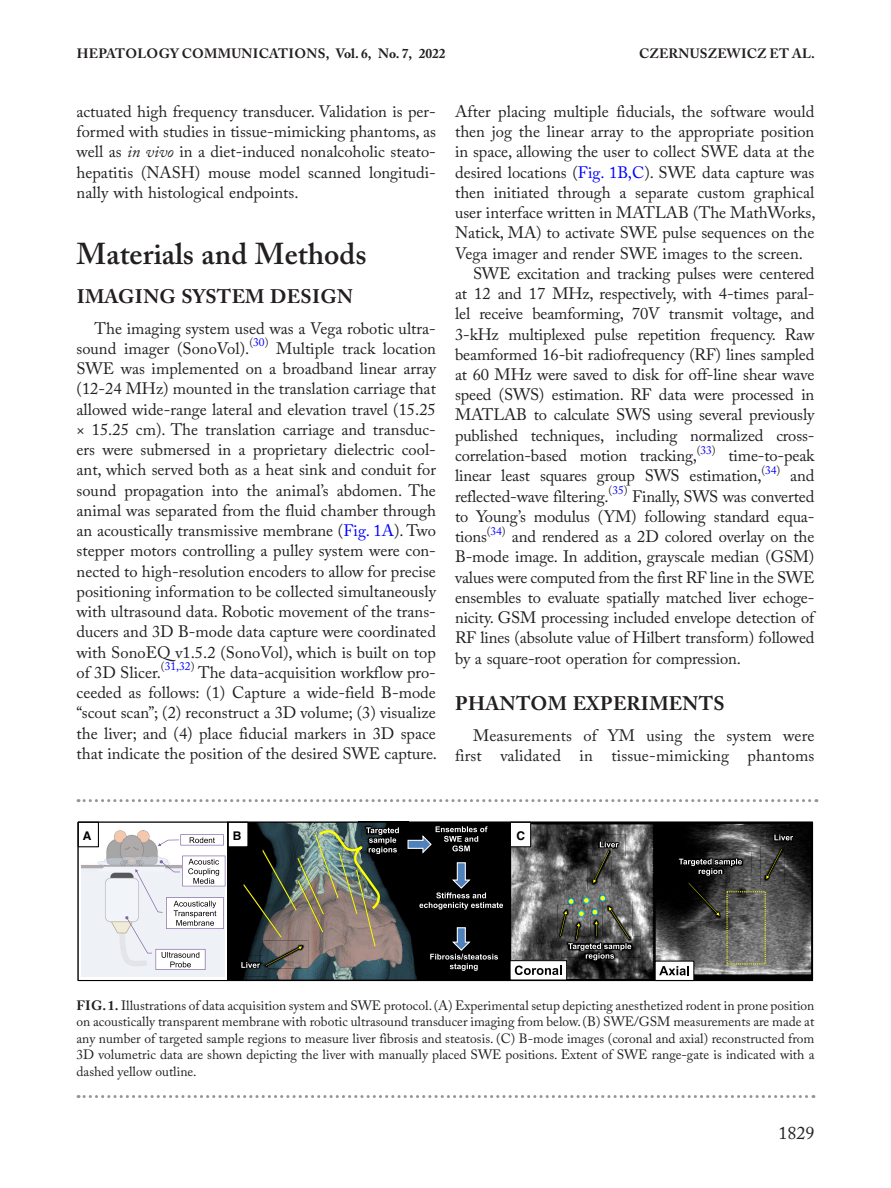
<style>
.page{position:relative;width:891px;height:1188px;background:#fff}
.page>*{position:absolute;margin:0;border:0;box-sizing:border-box;transform-origin:0 0}
.t1{font:600 30px "Adobe Caslon Pro";color:#231f20}
.t2{font:700 19.5px "Adobe Caslon Pro";letter-spacing:.015em;color:#231f20}
.t3{font:18px "Adobe Caslon Pro";color:#231f20}
.t4{font:16.5px/20.2px "Adobe Caslon Pro";letter-spacing:-.01em;color:#231f20;text-align:justify}
.t5{font:16.5px/20.2px "Adobe Caslon Pro";letter-spacing:.01em;color:#231f20;text-align:right}
.t6{font:13.5px/16.5px "Adobe Caslon Pro";color:#231f20;text-align:justify}
.t7{font:700 13.5px "Adobe Caslon Pro";letter-spacing:.015em;color:#231f20}
.t8{font:700 12px "Helvetica";color:#000}
.s1{font-style:italic}
.s2{color:#00f}
.s3{font-weight:700}
</style>
<div class="page">
<svg style="left:78px;top:1095px;width:736px;height:3px"></svg>
<svg style="left:78px;top:822px;width:735px;height:160px;background:#696a69"></svg>
<svg style="left:78px;top:799px;width:739px;height:3px"></svg>
<p class="t7" style="left:77px;top:45px;width:370px">HEPATOLOGY COMMUNICATIONS, VOL. 6, NO. 7, 2022</p>
<p class="t7" style="left:639px;top:45px;width:177px">CZERNUSZEWICZ ET AL.</p>
<p class="t4" style="left:77px;top:101px;width:361px">actuated high frequency transducer. Validation is per&shy;formed with studies in tissue-mimicking phantoms, as well as <span class="s1">in vivo</span> in a diet-induced nonalcoholic steato&shy;hepatitis (NASH) mouse model scanned longitudi&shy;nally with histological endpoints.</p>
<h1 class="t1" style="left:77px;top:236px;width:291px">Materials and Methods</h1>
<p class="t2" style="left:77px;top:285px;width:15px">IMAGING</p>
<p class="t2" style="left:182px;top:285px;width:15px">SYSTEM</p>
<p class="t2" style="left:270px;top:285px;width:31px">DESIGN</p>
<p class="t4" style="left:77px;top:318px;width:361px;text-indent:18px">The imaging system used was a Vega robotic ultra&shy;sound imager (SonoVol).<sup>(</sup><sup>30</sup><sup>)</sup></p>
<p class="t4" style="left:77px;top:338px;width:362px;text-indent:200px">Multiple track location SWE was implemented on a broadband linear array (12-24 MHz) mounted in the translation carriage that allowed wide-range lateral and elevation travel (15.25 × 15.25 cm). The translation carriage and transduc&shy;ers were submersed in a proprietary dielectric cool&shy;ant, which served both as a heat sink and conduit for sound propagation into the animal’s abdomen. The animal was separated from the fluid chamber through an acoustically transmissive membrane (<span class="s2">Fig. 1A</span>). Two stepper motors controlling a pulley system were con&shy;nected to high-resolution encoders to allow for precise positioning information to be collected simultaneously with ultrasound data. Robotic movement of the trans&shy;ducers and 3D B-mode data capture were coordinated with SonoEQ v1.5.2 (SonoVol), which is built on top of 3D Slicer.<sup>(</sup><sup>31,32</sup><sup>)</sup> The data-acquisition workflow pro&shy;ceeded as follows: (1) Capture a wide-field B-mode “scout scan”; (2) reconstruct a 3D volume; (3) visualize the liver; and (4) place fiducial markers in 3D space that indicate the position of the desired SWE capture.</p>
<p class="t4" style="left:455px;top:101px;width:361px">After placing multiple fiducials, the software would</p>
<p class="t4" style="left:455px;top:121px;width:361px">then jog the linear array to the appropriate position</p>
<p class="t4" style="left:455px;top:141px;width:361px">in space, allowing the user to collect SWE data at the</p>
<p class="t4" style="left:455px;top:162px;width:361px">desired locations (<span class="s2">Fig. 1B,C</span>). SWE data capture was</p>
<p class="t4" style="left:455px;top:182px;width:361px">then initiated through a separate custom graphical</p>
<p class="t4" style="left:455px;top:202px;width:362px">user interface written in MATLAB (The MathWorks,</p>
<p class="t4" style="left:455px;top:222px;width:361px">Natick, MA) to activate SWE pulse sequences on the</p>
<p class="t4" style="left:455px;top:243px;width:349px">Vega imager and render SWE images to the screen.</p>
<p class="t4" style="left:473px;top:263px;width:343px">SWE excitation and tracking pulses were centered</p>
<p class="t4" style="left:455px;top:283px;width:361px">at 12 and 17 MHz, respectively, with 4-times paral-</p>
<p class="t4" style="left:455px;top:303px;width:361px">lel receive beamforming, 70V transmit voltage, and</p>
<p class="t4" style="left:455px;top:324px;width:361px">3-kHz multiplexed pulse repetition frequency. Raw</p>
<p class="t4" style="left:455px;top:344px;width:361px">beamformed 16-bit radiofrequency (RF) lines sampled</p>
<p class="t4" style="left:455px;top:364px;width:361px">at 60 MHz were saved to disk for off-line shear wave</p>
<p class="t4" style="left:455px;top:384px;width:361px">speed (SWS) estimation. RF data were processed in</p>
<p class="t4" style="left:455px;top:405px;width:361px">MATLAB to calculate SWS using several previously</p>
<p class="t4" style="left:455px;top:425px;width:361px">published techniques, including normalized cross-</p>
<p class="t4" style="left:455px;top:445px;width:361px">correlation-based motion tracking,<sup>(</sup><sup>33</sup><sup>)</sup> time-to-peak</p>
<p class="t4" style="left:455px;top:466px;width:361px">linear least squares group SWS estimation,<sup>(</sup><sup>34</sup><sup>)</sup> and</p>
<p class="t4" style="left:455px;top:486px;width:361px">reflected-wave filtering.<sup>(</sup><sup>35</sup><sup>)</sup> Finally, SWS was converted</p>
<p class="t4" style="left:455px;top:506px;width:361px">to Young’s modulus (YM) following standard equa-</p>
<p class="t4" style="left:455px;top:526px;width:361px">tions<sup>(</sup><sup>34</sup><sup>)</sup> and rendered as a 2D colored overlay on the</p>
<p class="t4" style="left:455px;top:547px;width:361px">B-mode image. In addition, grayscale median (GSM)</p>
<p class="t4" style="left:455px;top:567px;width:361px">values were computed from the first RF line in the SWE</p>
<p class="t4" style="left:455px;top:587px;width:361px">ensembles to evaluate spatially matched liver echoge-</p>
<p class="t4" style="left:455px;top:607px;width:361px">nicity. GSM processing included envelope detection of</p>
<p class="t4" style="left:455px;top:627px;width:361px">RF lines (absolute value of Hilbert transform) followed</p>
<p class="t4" style="left:455px;top:648px;width:287px">by a square-root operation for compression.</p>
<p class="t2" style="left:455px;top:692px;width:48px">PHANTOM</p>
<p class="t2" style="left:573px;top:692px;width:83px">EXPERIMENTS</p>
<p class="t5" style="left:455px;top:725px;width:361px">Measurements of YM using the system were first validated in tissue-mimicking phantoms</p>
<p class="t8" style="left:83px;top:829px;width:10px">A</p>
<p class="t8" style="left:233px;top:829px;width:10px">B</p>
<p class="t8" style="left:517px;top:829px;width:10px">C</p>
<p class="t6" style="left:77px;top:997px;width:739px"><span class="s3">FIG . 1.</span> Illustrations of data acquisition system and SWE protocol. (A) Experimental setup depicting anesthetized rodent in prone position on acoustically transparent membrane with robotic ultrasound transducer imaging from below. (B) SWE/GSM measurements are made at any number of targeted sample regions to measure liver fibrosis and steatosis. (C) B-mode images (coronal and axial) reconstructed from 3D volumetric data are shown depicting the liver with manually placed SWE positions. Extent of SWE range-gate is indicated with a dashed yellow outline.</p>
<p class="t3" style="left:778px;top:1122px;width:37px">1829</p>
</div>
